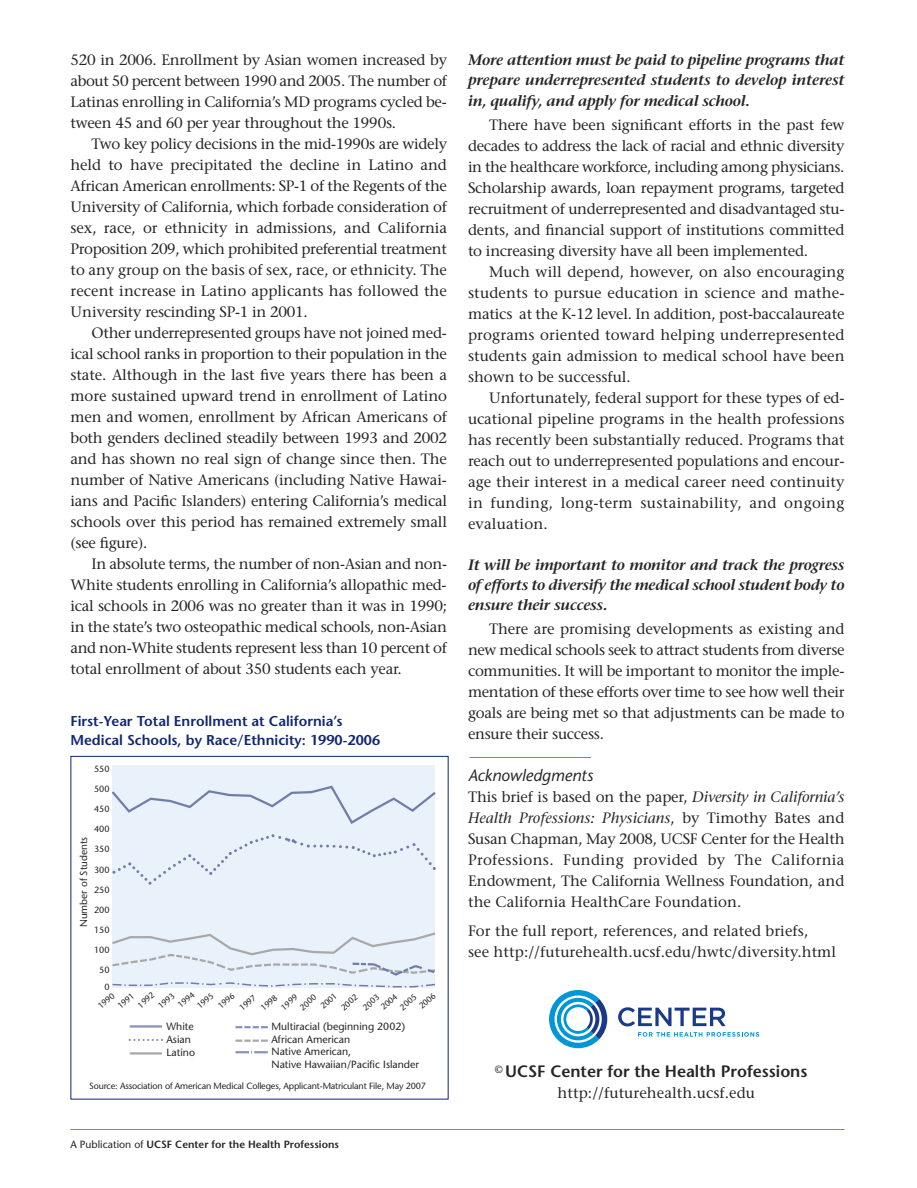
<style>
.page{position:relative;width:917px;height:1188px;background:#fff}
.page>*{position:absolute;margin:0;border:0;box-sizing:border-box;transform-origin:0 0}
.t1{font:600 16.5px "Stone Sans";color:#272627}
.t2{font:italic 16.5px "Stone Sans";color:#272627}
.t3{font:15px/21px "Stone Serif";letter-spacing:-.01em;color:#272627;text-align:justify}
.t4{font:italic 600 15px/20.2px "Stone Serif";letter-spacing:-.02em;color:#272627;text-align:justify}
.t5{font:600 14.25px/18.8px "Stone Sans";color:#0f2671}
.t6{font:10.5px/12.6px "Stone Sans";color:#272627}
.t7{font:600 10.5px "Stone Sans";color:#272627}
.t8{font:10.5px "Stone Serif";color:#272627}
.t9{font:10.05px "Stone Sans";color:#272627}
.t10{font:9px/16.5px "Stone Sans";letter-spacing:-.015em;color:#272627;text-align:center}
.t11{font:8.4px/12.1px "Stone Sans";color:#272627}
.s1{font-weight:400}
.s2{font-style:italic}
</style>
<div class="page">
<hr style="left:70px;top:1129px;width:774px;height:1px;background:#4895d9">
<svg style="left:618px;top:1007px;width:108px;height:19px"></svg>
<svg style="left:638px;top:1032px;width:121px;height:5px"></svg>
<svg style="left:549px;top:990px;width:58px;height:58px"></svg>
<hr style="left:470px;top:757px;width:121px;height:1px;background:#4895d9">
<div style="left:112px;top:765px;width:323px;height:222px;background:#e9f2fa"></div>
<svg style="left:111px;top:785px;width:325px;height:39px"></svg>
<svg style="left:112px;top:834px;width:324px;height:51px"></svg>
<hr style="left:130px;top:1025px;width:32px;height:3px;background:#8793b8">
<svg style="left:129px;top:1039px;width:34px;height:2px"></svg>
<hr style="left:130px;top:1052px;width:32px;height:3px;background:#a9a8a9">
<svg style="left:236px;top:1026px;width:32px;height:2px"></svg>
<svg style="left:236px;top:1040px;width:32px;height:2px"></svg>
<svg style="left:112px;top:932px;width:324px;height:56px"></svg>
<svg style="left:236px;top:1051px;width:32px;height:2px"></svg>
<p class="t3" style="left:71px;top:51px;width:378px">520 in 2006. Enrollment by Asian women increased by about 50 percent between 1990 and 2005. The number of Latinas enrolling in California’s MD programs cycled be&shy;tween 45 and 60 per year throughout the 1990s.</p>
<p class="t3" style="left:71px;top:135px;width:378px;text-indent:21px">Two key policy decisions in the mid-1990s are widely held to have precipitated the decline in Latino and African American enrollments: SP-1 of the Regents of the University of California, which forbade consideration of sex, race, or ethnicity in admissions, and California Proposition 209, which prohibited preferential treatment to any group on the basis of sex, race, or ethnicity. The recent increase in Latino applicants has followed the University rescinding SP-1 in 2001.</p>
<p class="t3" style="left:71px;top:324px;width:378px;text-indent:21px">Other underrepresented groups have not joined med&shy;ical school ranks in proportion to their population in the state. Although in the last five years there has been a more sustained upward trend in enrollment of Latino men and women, enrollment by African Americans of both genders declined steadily between 1993 and 2002 and has shown no real sign of change since then. The number of Native Americans (including Native Hawai&shy;ians and Pacific Islanders) entering California’s medical schools over this period has remained extremely small (see figure).</p>
<p class="t3" style="left:71px;top:555px;width:378px;text-indent:21px">In absolute terms, the number of non-Asian and non-White students enrolling in California’s allopathic med&shy;ical schools in 2006 was no greater than it was in 1990; in the state’s two osteopathic medical schools, non-Asian and non-White students represent less than 10 percent of total enrollment of about 350 students each year.</p>
<p class="t5" style="left:71px;top:713px;width:311px">First-Year Total Enrollment at California’s<br>Medical Schools, by Race/Ethnicity: 1990-2006</p>
<p class="t10" style="left:94px;top:762px;width:17px">550</p>
<p class="t10" style="left:94px;top:782px;width:17px">500</p>
<p class="t10" style="left:94px;top:802px;width:17px">450</p>
<p class="t10" style="left:94px;top:822px;width:17px">400</p>
<p class="t10" style="left:94px;top:842px;width:17px">350</p>
<p class="t10" style="left:94px;top:862px;width:17px">300</p>
<p class="t10" style="left:94px;top:882px;width:17px">250</p>
<p class="t10" style="left:94px;top:902px;width:17px">200</p>
<p class="t10" style="left:94px;top:922px;width:17px">150</p>
<p class="t10" style="left:94px;top:943px;width:17px">100</p>
<p class="t10" style="left:99px;top:963px;width:12px">50<br>0</p>
<p class="t11" style="left:96px;top:1003px;width:20px;rotate:-40deg">1990</p>
<p class="t11" style="left:115px;top:1003px;width:20px;rotate:-40deg">1991</p>
<p class="t11" style="left:136px;top:1002px;width:20px;rotate:-40deg">1992</p>
<p class="t11" style="left:156px;top:1003px;width:20px;rotate:-40deg">1993</p>
<p class="t11" style="left:176px;top:1002px;width:20px;rotate:-40deg">1994</p>
<p class="t11" style="left:195px;top:1003px;width:20px;rotate:-40deg">1995</p>
<p class="t11" style="left:216px;top:1003px;width:20px;rotate:-40deg">1996</p>
<p class="t11" style="left:237px;top:1004px;width:20px;rotate:-40deg">1997</p>
<p class="t11" style="left:259px;top:1004px;width:20px;rotate:-40deg">1998</p>
<p class="t11" style="left:279px;top:1004px;width:20px;rotate:-40deg">1999</p>
<p class="t11" style="left:310px;top:994px;width:20px;text-indent:-17px;rotate:-40deg">2000<br>2001</p>
<p class="t11" style="left:351px;top:993px;width:20px;line-height:14px;text-indent:-17px;rotate:-40deg">2002<br>2003</p>
<p class="t11" style="left:389px;top:994px;width:20px;line-height:12.8px;text-indent:-14px;rotate:-40deg">2004<br>2005</p>
<p class="t6" style="left:166px;top:1022px;width:30px">White<br>Asian<br>Latino</p>
<p class="t10" style="left:89px;top:1079px;width:338px">Source: Association of American Medical Colleges, Applicant-Matriculant File, May 2007</p>
<p class="t9" style="left:80px;top:927px;width:92px;rotate:-90deg">Number of Students</p>
<p class="t11" style="left:417px;top:1003px;width:20px;rotate:-40deg">2006</p>
<p class="t6" style="left:272px;top:1021px;width:149px">Multiracial (beginning 2002)<br>African American<br>Native American,<br>Native Hawaiian/Pacific Islander</p>
<p class="t7" style="left:71px;top:1140px;width:270px"><span class="s1">A Publication of</span> UCSF Center for the Health Professions</p>
<p class="t4" style="left:468px;top:51px;width:378px">More attention must be paid to pipeline programs that prepare underrepresented students to develop interest in, qualify, and apply for medical school.</p>
<p class="t3" style="left:468px;top:115px;width:378px;text-indent:21px">There have been significant efforts in the past few decades to address the lack of racial and ethnic diversity in the healthcare workforce, including among physicians.<br>Scholarship awards, loan repayment programs, targeted recruitment of underrepresented and disadvantaged stu&shy;dents, and financial support of institutions committed to increasing diversity have all been implemented.</p>
<p class="t3" style="left:468px;top:262px;width:378px;text-indent:21px">Much will depend, however, on also encouraging students to pursue education in science and mathe&shy;matics at the K-12 level. In addition, post-baccalaureate programs oriented toward helping underrepresented students gain admission to medical school have been shown to be successful.</p>
<p class="t3" style="left:468px;top:388px;width:378px;text-indent:21px">Unfortunately, federal support for these types of ed&shy;ucational pipeline programs in the health professions has recently been substantially reduced. Programs that reach out to underrepresented populations and encour&shy;age their interest in a medical career need continuity in funding, long-term sustainability, and ongoing evaluation.</p>
<p class="t4" style="left:468px;top:556px;width:378px">It will be important to monitor and track the progress of efforts to diversify the medical school student body to ensure their success.</p>
<p class="t3" style="left:468px;top:620px;width:378px;text-indent:21px">There are promising developments as existing and new medical schools seek to attract students from diverse communities. It will be important to monitor the imple&shy;mentation of these efforts over time to see how well their goals are being met so that adjustments can be made to ensure their success.</p>
<p class="t2" style="left:468px;top:769px;width:127px">Acknowledgments</p>
<p class="t3" style="left:468px;top:788px;width:378px">This brief is based on the paper, <span class="s2">Diversity in California’s Health Professions: Physicians</span>, by Timothy Bates and Susan Chapman, May 2008, UCSF Center for the Health Professions. Funding provided by The California Endowment, The California Wellness Foundation, and the California HealthCare Foundation.</p>
<p class="t3" style="left:468px;top:922px;width:370px">For the full report, references, and related briefs,<br>see http://futurehealth.ucsf.edu/hwtc/diversity.html</p>
<p class="t1" style="left:505px;top:1065px;width:304px">UCSF Center for the Health Professions</p>
<p class="t3" style="left:558px;top:1084px;width:199px">http://futurehealth.ucsf.edu</p>
<p class="t8" style="left:495px;top:1065px;width:10px">©</p>
</div>
